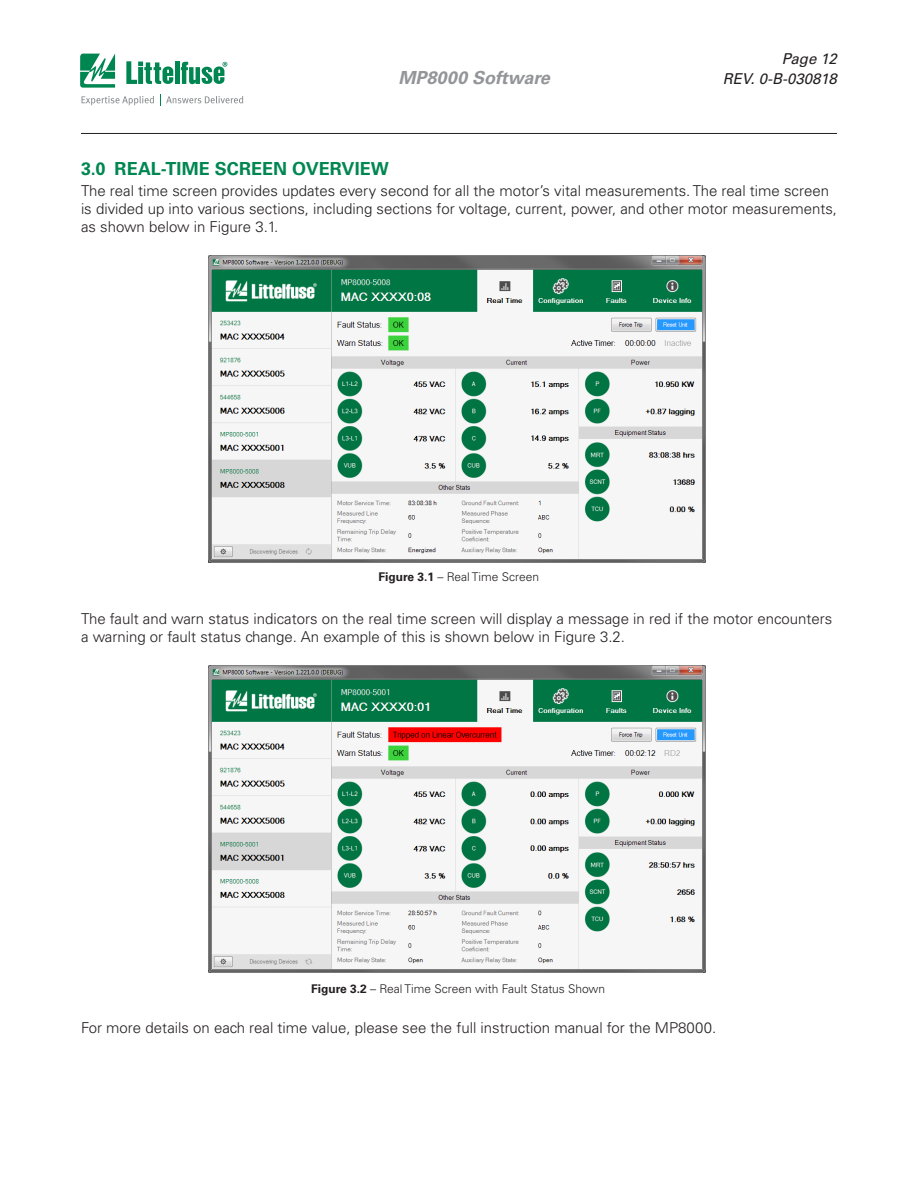
<style>
.page{position:relative;width:918px;height:1188px;background:#fff}
.page>*{position:absolute;margin:0;border:0;box-sizing:border-box;transform-origin:0 0}
.Heading_1{font:700 18px "Univers LT Std";letter-spacing:.005em;color:#008751}
.t1{font:italic 700 18px "Univers LT Std";color:#939598}
.Body{font:300 15px/18px "Univers LT Std";color:#231f20}
.t2{font:italic 15px "Univers LT Std";color:#231f20}
.Body-2{font:300 12px "Univers LT Std";color:#231f20}
.s1{font-weight:700}
</style>
<div class="page">
<hr style="left:81px;top:133px;width:756px;height:1px;background:#231f20">
<svg style="left:80px;top:54px;width:35px;height:34px"></svg>
<hr style="left:175px;top:62px;width:4px;height:22px;background:#008751">
<svg style="left:180px;top:62px;width:47px;height:22px"></svg>
<svg style="left:126px;top:61px;width:47px;height:23px"></svg>
<svg style="left:82px;top:96px;width:72px;height:9px"></svg>
<svg style="left:160px;top:94px;width:83px;height:12px"></svg>
<img style="left:209px;top:256px;width:497px;height:307px">
<img style="left:209px;top:666px;width:497px;height:307px">
<p class="t2" style="left:782px;top:50px;width:57px">Page 12</p>
<p class="t1" style="left:398px;top:67px;width:153px">MP8000 Software</p>
<p class="t2" style="left:723px;top:70px;width:116px">REV. 0-B-030818</p>
<p class="Heading_1" style="left:81px;top:158px;width:309px">3.0 REAL-TIME SCREEN OVERVIEW</p>
<p class="Body" style="left:81px;top:182px;width:758px">The real time screen provides updates every second for all the motor’s vital measurements. The real time screen is divided up into various sections, including sections for voltage, current, power, and other motor measurements, as shown below in Figure 3.1.</p>
<p class="Body-2" style="left:378px;top:569px;width:162px"><span class="s1">Figure 3.1</span> – Real Time Screen</p>
<p class="Body" style="left:81px;top:609px;width:753px">The fault and warn status indicators on the real time screen will display a message in red if the motor encounters a warning or fault status change. An example of this is shown below in Figure 3.2.</p>
<p class="Body-2" style="left:311px;top:981px;width:296px"><span class="s1">Figure 3.2</span> – Real Time Screen with Fault Status Shown</p>
<p class="Body" style="left:81px;top:1019px;width:637px">For more details on each real time value, please see the full instruction manual for the MP8000.</p>
</div>
